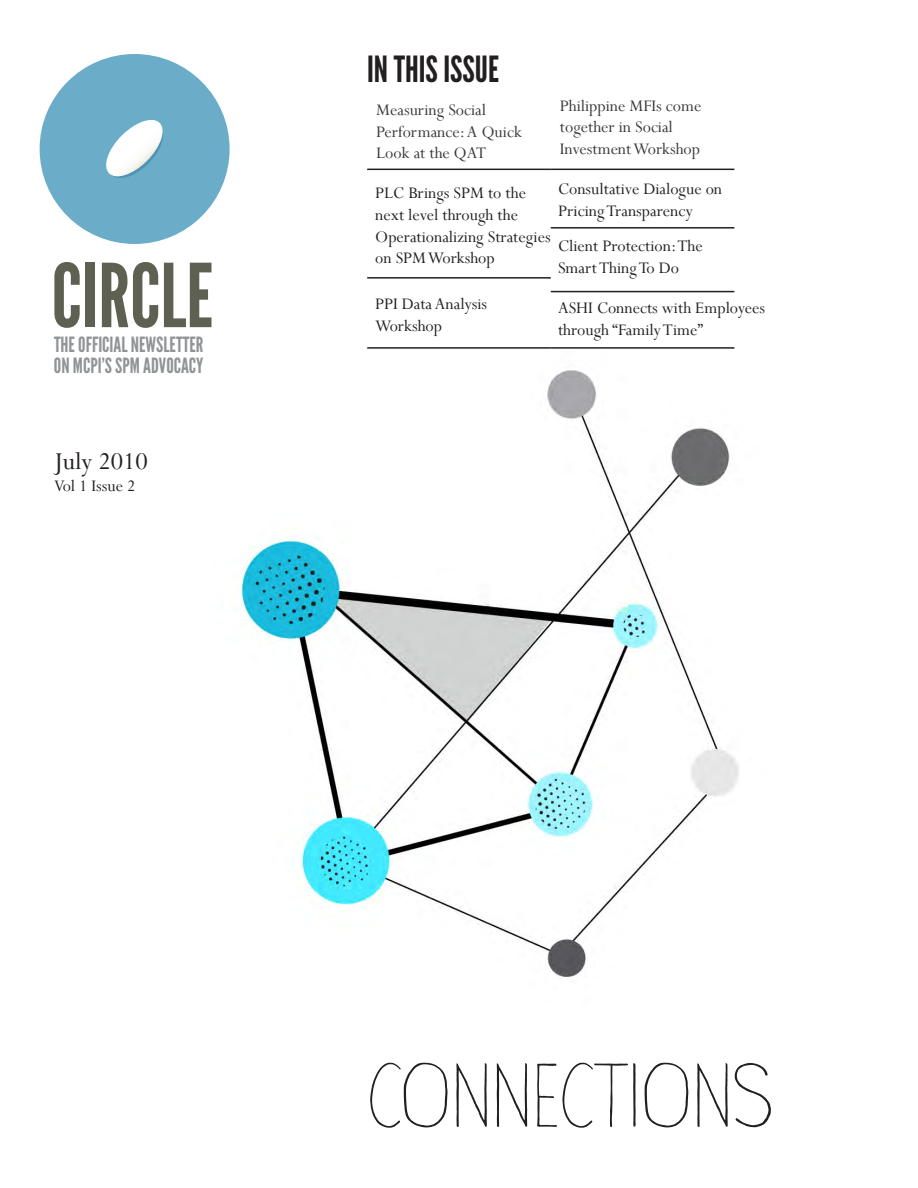
<style>
.page{position:relative;width:918px;height:1188px;background:#fff}
.page>*{position:absolute;margin:0;border:0;box-sizing:border-box;transform-origin:0 0}
.t1{font:90px "Hannah";color:#231f20}
.t2{font:36px "League Gothic";color:#231f20}
.t3{font:27px "Perpetua";color:#231f20}
.t4{font:21px/21px "League Gothic";color:#919496}
.t5{font:18px/21.6px "Perpetua";color:#231f20}
.t6{font:18px/21.6px "Perpetua";color:#383839}
</style>
<div class="page">
<img style="left:240px;top:347px;width:499px;height:632px">
<div style="left:40px;top:54px;width:190px;height:190px;background:#6badc9;border-radius:50%"></div>
<svg style="left:106px;top:120px;width:57px;height:58px"></svg>
<svg style="left:54px;top:262px;width:26px;height:66px"></svg>
<div style="left:85px;top:263px;width:10px;height:64px;background:#5e6152"></div>
<svg style="left:102px;top:262px;width:56px;height:66px"></svg>
<svg style="left:164px;top:263px;width:47px;height:64px"></svg>
<hr style="left:367px;top:169px;width:184px;height:1px;background:#231f20">
<hr style="left:551px;top:169px;width:183px;height:1px;background:#231f20">
<hr style="left:551px;top:227px;width:183px;height:2px;background:#231f20">
<hr style="left:551px;top:291px;width:183px;height:1px;background:#231f20">
<hr style="left:551px;top:347px;width:183px;height:2px;background:#231f20">
<hr style="left:367px;top:277px;width:184px;height:2px;background:#231f20">
<hr style="left:367px;top:347px;width:184px;height:2px;background:#231f20">
<p class="t4" style="left:54px;top:335px;width:151px">THE OFFICIAL NEWSLETTER<br>ON MCPI’S SPM ADVOCACY</p>
<h3 class="t3" style="left:54px;top:444px;width:95px">July 2010</h3>
<p class="t5" style="left:54px;top:475px;width:83px">Vol 1 Issue 2</p>
<h2 class="t2" style="left:367px;top:48px;width:133px">IN THIS ISSUE</h2>
<p class="t6" style="left:376px;top:99px;width:147px">Measuring Social<br>Performance: A Quick<br>Look at the QAT</p>
<p class="t5" style="left:375px;top:182px;width:177px">PLC Brings SPM to the next level through the<br>Operationalizing Strategies on SPM Workshop</p>
<p class="t5" style="left:375px;top:293px;width:114px">PPI Data Analysis<br>Workshop</p>
<p class="t6" style="left:560px;top:94px;width:143px">Philippine MFIs come together in Social<br>Investment Workshop</p>
<p class="t5" style="left:558px;top:178px;width:166px">Consultative Dialogue on<br>Pricing Transparency</p>
<p class="t5" style="left:558px;top:235px;width:146px">Client Protection: The<br>Smart Thing To Do</p>
<p class="t5" style="left:558px;top:297px;width:209px">ASHI Connects with Employees through “Family Time”</p>
<h1 class="t1" style="left:367px;top:1046px;width:407px">CONNECTIONS</h1>
</div>
